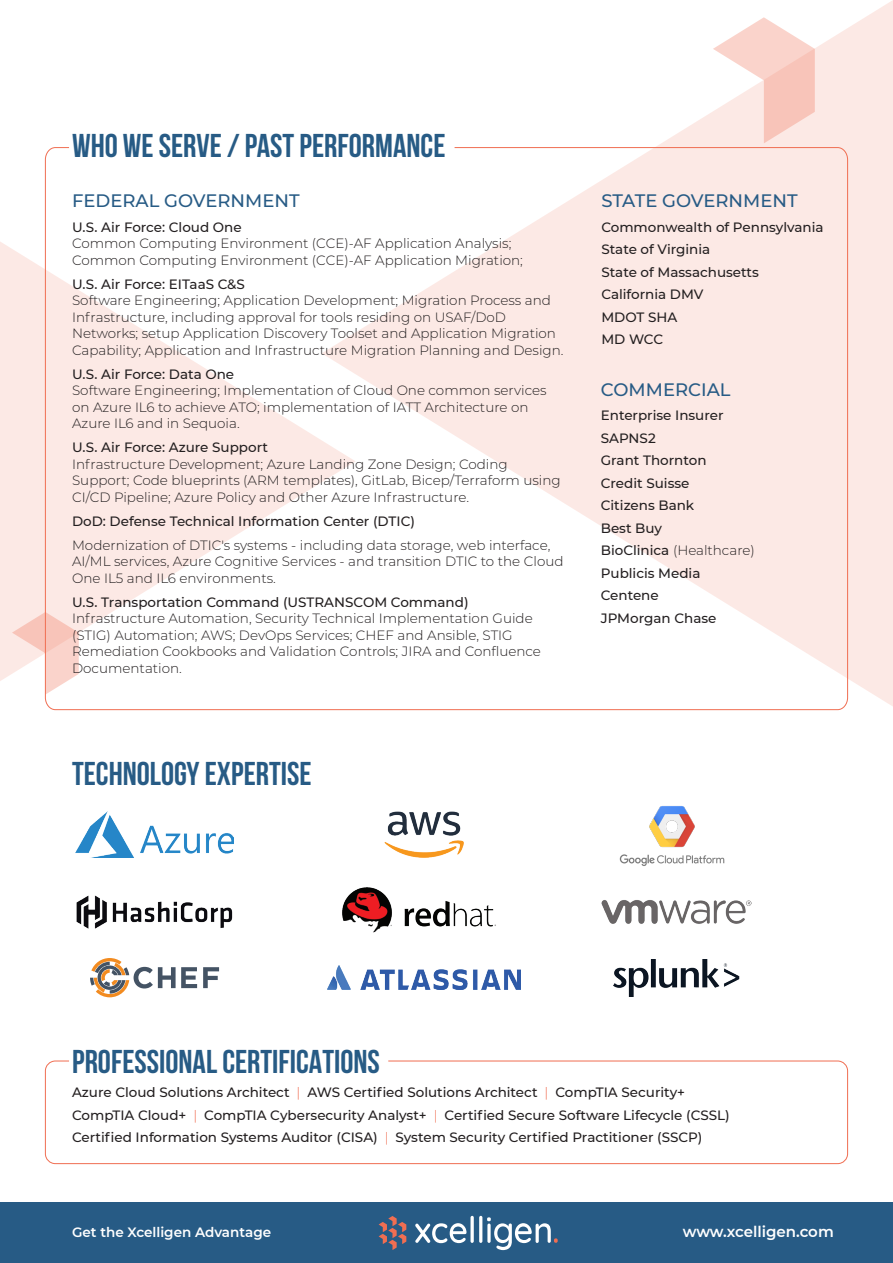
<style>
.page{position:relative;width:893px;height:1263px;background:#fff}
.page>*{position:absolute;margin:0;border:0;box-sizing:border-box;transform-origin:0 0}
.t1{font:700 33px "Bebas Neue";color:#275b85}
.t2{font:500 18px "Montserrat";color:#275b85}
.t3{font:600 15px "Montserrat";color:#fff}
.t4{font:300 13.5px/16.5px "Montserrat";color:#231f20}
.t5{font:500 13.5px/22.5px "Montserrat";color:#231f20}
.t6{font:600 13.5px "Montserrat";color:#fff}
.s1{font-weight:300}
.s2{font-weight:300;color:#f06e52}
</style>
<div class="page">
<svg style="left:656px;top:0;width:237px;height:706px;fill:#fce9e5"></svg>
<div style="left:0;top:241px;width:45px;height:440px;background:#fce9e5"></div>
<svg style="left:45px;top:147px;width:803px;height:563px"></svg>
<div style="left:45px;top:1061px;width:803px;height:103px;border:1px solid #f06e52;border-radius:10px"></div>
<svg style="left:713px;top:17px;width:102px;height:126px"></svg>
<svg style="left:12px;top:612px;width:67px;height:82px"></svg>
<div style="left:0;top:1203px;width:893px;height:60px;background:#275b85"></div>
<svg style="left:379px;top:1216px;width:27px;height:34px"></svg>
<svg style="left:415px;top:1216px;width:143px;height:34px"></svg>
<img style="left:76px;top:812px;width:158px;height:45px">
<img style="left:385px;top:811px;width:78px;height:47px">
<img style="left:619px;top:806px;width:106px;height:60px">
<img style="left:76px;top:895px;width:157px;height:34px">
<img style="left:342px;top:887px;width:154px;height:46px">
<img style="left:601px;top:900px;width:150px;height:24px">
<svg style="left:203px;top:967px;width:16px;height:21px"></svg>
<svg style="left:90px;top:958px;width:107px;height:39px"></svg>
<img style="left:328px;top:966px;width:192px;height:24px">
<img style="left:613px;top:959px;width:126px;height:37px">
<h1 class="t1" style="left:72px;top:127px;width:375px">WHO WE SERVE / PAST PERFORMANCE</h1>
<h2 class="t2" style="left:72px;top:188px;width:229px">FEDERAL GOVERNMENT</h2>
<p class="t5" style="left:72px;top:215px;width:171px">U.S. Air Force: Cloud One</p>
<p class="t4" style="left:72px;top:235px;width:452px">Common Computing Environment (CCE)-AF Application Analysis;<br>Common Computing Environment (CCE)-AF Application Migration;</p>
<p class="t5" style="left:72px;top:272px;width:174px">U.S. Air Force: EITaaS C&amp;S</p>
<p class="t4" style="left:72px;top:292px;width:493px">Software Engineering; Application Development; Migration Process and Infrastructure, including approval for tools residing on USAF/DoD Networks; setup Application Discovery Toolset and Application Migration Capability; Application and Infrastructure Migration Planning and Design.</p>
<p class="t5" style="left:72px;top:362px;width:164px">U.S. Air Force: Data One</p>
<p class="t4" style="left:72px;top:382px;width:476px">Software Engineering; Implementation of Cloud One common services on Azure IL6 to achieve ATO; implementation of IATT Architecture on<br>Azure IL6 and in Sequoia.</p>
<p class="t5" style="left:72px;top:436px;width:197px">U.S. Air Force: Azure Support</p>
<p class="t4" style="left:72px;top:455px;width:490px">Infrastructure Development; Azure Landing Zone Design; Coding<br>Support; Code blueprints (ARM templates), GitLab, Bicep/Terraform using<br>CI/CD Pipeline; Azure Policy and Other Azure Infrastructure.</p>
<p class="t5" style="left:72px;top:509px;width:344px">DoD: Defense Technical Information Center (DTIC)</p>
<p class="t4" style="left:72px;top:536px;width:493px">Modernization of DTIC's systems - including data storage, web interface,<br>AI/ML services, Azure Cognitive Services - and transition DTIC to the Cloud<br>One IL5 and IL6 environments.</p>
<p class="t5" style="left:72px;top:590px;width:398px">U.S. Transportation Command (USTRANSCOM Command)</p>
<p class="t4" style="left:72px;top:610px;width:470px">Infrastructure Automation, Security Technical Implementation Guide (STIG) Automation; AWS; DevOps Services; CHEF and Ansible, STIG Remediation Cookbooks and Validation Controls; JIRA and Confluence Documentation.</p>
<h1 class="t1" style="left:72px;top:755px;width:241px">TECHNOLOGY EXPERTISE</h1>
<h2 class="t2" style="left:601px;top:188px;width:198px">STATE GOVERNMENT</h2>
<p class="t5" style="left:601px;top:215px;width:224px">Commonwealth of Pennsylvania<br>State of Virginia<br>State of Massachusetts<br>California DMV<br>MDOT SHA<br>MD WCC</p>
<h2 class="t2" style="left:601px;top:377px;width:131px">COMMERCIAL</h2>
<p class="t5" style="left:601px;top:404px;width:156px">Enterprise Insurer<br>SAPNS2<br>Grant Thornton<br>Credit Suisse<br>Citizens Bank<br>Best Buy<br>BioClinica <span class="s1">(Healthcare)<br></span>Publicis Media<br>Centene<br>JPMorgan Chase</p>
<h1 class="t1" style="left:72px;top:1044px;width:309px">PROFESSIONAL CERTIFICATIONS</h1>
<p class="t5" style="left:72px;top:1081px;width:659px">Azure Cloud Solutions Architect <span class="s2">|</span> AWS Certified Solutions Architect <span class="s2">|</span> CompTIA Security+<br>CompTIA Cloud+ <span class="s2">|</span> CompTIA Cybersecurity Analyst+ <span class="s2">|</span> Certified Secure Software Lifecycle (CSSL)<br>Certified Information Systems Auditor (CISA) <span class="s2">|</span> System Security Certified Practitioner (SSCP)</p>
<p class="t6" style="left:72px;top:1223px;width:201px">Get the Xcelligen Advantage</p>
<p class="t3" style="left:683px;top:1221px;width:153px">www.xcelligen.com</p>
</div>
